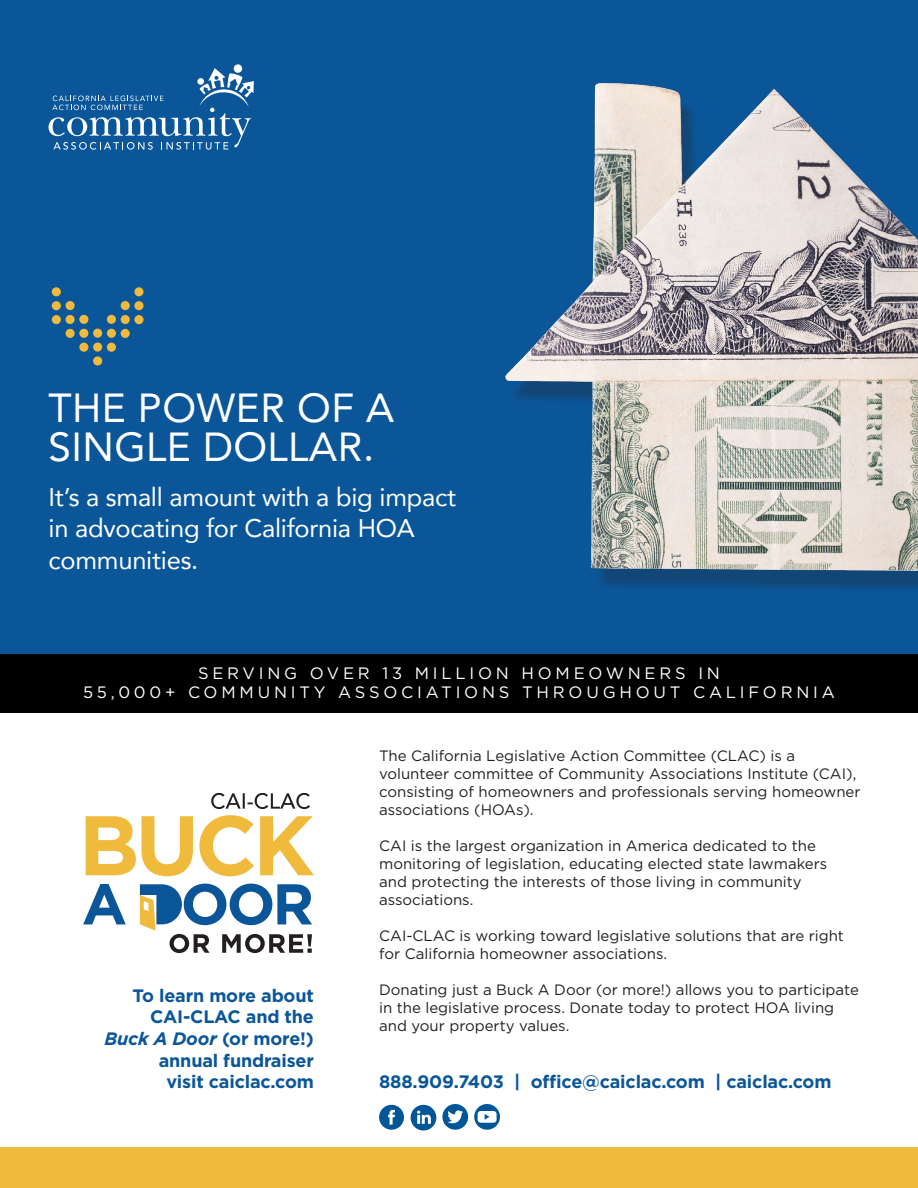
<style>
.page{position:relative;width:918px;height:1188px;background:#fff}
.page>*{position:absolute;margin:0;border:0;box-sizing:border-box;transform-origin:0 0}
.t1{font:40.5px/39px "Avenir";letter-spacing:.01em;color:#fff}
.t2{font:25.5px/31.5px "Avenir";letter-spacing:-.01em;color:#fff}
.t3{font:700 18px "Gotham";letter-spacing:-.01em;color:#0b5699}
.t4{font:italic 700 18px "Gotham";letter-spacing:-.01em;color:#0b5699}
.t5{font:16.5px "Gotham";letter-spacing:.23em;color:#fff}
.t6{font:15px/18px "Gotham";color:#231f20}
.s1{font-style:normal}
</style>
<div class="page">
<div style="left:0;top:0;width:918px;height:678px;background:#0b5699"></div>
<svg style="left:86px;top:815px;width:228px;height:61px"></svg>
<svg style="left:83px;top:884px;width:229px;height:69px"></svg>
<svg style="left:211px;top:793px;width:99px;height:16px"></svg>
<svg style="left:49px;top:64px;width:205px;height:86px"></svg>
<div style="left:52px;top:287px;width:9px;height:9px;background:#f0ba3d;border-radius:50%"></div>
<div style="left:52px;top:301px;width:9px;height:9px;background:#f0ba3d;border-radius:50%"></div>
<div style="left:52px;top:315px;width:9px;height:9px;background:#f0ba3d;border-radius:50%"></div>
<div style="left:66px;top:301px;width:9px;height:9px;background:#f0ba3d;border-radius:50%"></div>
<div style="left:66px;top:315px;width:9px;height:9px;background:#f0ba3d;border-radius:50%"></div>
<div style="left:66px;top:329px;width:9px;height:9px;background:#f0ba3d;border-radius:50%"></div>
<div style="left:79px;top:315px;width:9px;height:9px;background:#f0ba3d;border-radius:50%"></div>
<div style="left:79px;top:329px;width:9px;height:9px;background:#f0ba3d;border-radius:50%"></div>
<div style="left:79px;top:343px;width:9px;height:9px;background:#f0ba3d;border-radius:50%"></div>
<div style="left:134px;top:287px;width:10px;height:9px;background:#f0ba3d;border-radius:50%"></div>
<div style="left:134px;top:301px;width:10px;height:9px;background:#f0ba3d;border-radius:50%"></div>
<div style="left:134px;top:315px;width:10px;height:9px;background:#f0ba3d;border-radius:50%"></div>
<div style="left:121px;top:301px;width:9px;height:9px;background:#f0ba3d;border-radius:50%"></div>
<div style="left:121px;top:315px;width:9px;height:9px;background:#f0ba3d;border-radius:50%"></div>
<div style="left:121px;top:329px;width:9px;height:9px;background:#f0ba3d;border-radius:50%"></div>
<div style="left:107px;top:315px;width:9px;height:9px;background:#f0ba3d;border-radius:50%"></div>
<div style="left:107px;top:329px;width:9px;height:9px;background:#f0ba3d;border-radius:50%"></div>
<div style="left:107px;top:343px;width:9px;height:9px;background:#f0ba3d;border-radius:50%"></div>
<div style="left:93px;top:329px;width:9px;height:9px;background:#f0ba3d;border-radius:50%"></div>
<div style="left:93px;top:343px;width:9px;height:9px;background:#f0ba3d;border-radius:50%"></div>
<div style="left:93px;top:356px;width:9px;height:10px;background:#f0ba3d;border-radius:50%"></div>
<div style="left:0;top:654px;width:918px;height:59px;background:#000"></div>
<img style="left:505px;top:83px;width:413px;height:506px">
<div style="left:0;top:1148px;width:918px;height:40px;background:#f0ba3d"></div>
<div style="left:379px;top:1105px;width:25px;height:25px;background:#015698;border-radius:50%"></div>
<svg style="left:388px;top:1110px;width:7px;height:15px"></svg>
<div style="left:411px;top:1105px;width:25px;height:26px;background:#015698;border-radius:50%"></div>
<svg style="left:417px;top:1111px;width:14px;height:13px"></svg>
<div style="left:442px;top:1104px;width:26px;height:26px;background:#015698;border-radius:50%"></div>
<svg style="left:447px;top:1110px;width:16px;height:13px"></svg>
<div style="left:474px;top:1104px;width:26px;height:26px;background:#015698;border-radius:13px"></div>
<div style="left:478px;top:1111px;width:19px;height:12px;background:#fff;border-radius:3px"></div>
<svg style="left:485px;top:1114px;width:5px;height:6px"></svg>
<p class="t1" style="left:49px;top:387px;width:347px">THE POWER OF A<br>SINGLE DOLLAR.</p>
<p class="t2" style="left:49px;top:480px;width:409px">It’s a small amount with a big impact in advocating for California HOA communities.</p>
<p class="t5" style="left:198px;top:662px;width:523px">SERVING OVER 13 MILLION HOMEOWNERS IN</p>
<p class="t5" style="left:83px;top:682px;width:753px">55,000+ COMMUNITY ASSOCIATIONS THROUGHOUT CALIFORNIA</p>
<p class="t3" style="left:133px;top:983px;width:183px">To learn more about</p>
<p class="t3" style="left:150px;top:1005px;width:165px">CAI-CLAC and the</p>
<p class="t4" style="left:104px;top:1027px;width:211px">Buck A Door <span class="s1">(or more!)</span></p>
<p class="t3" style="left:159px;top:1048px;width:157px">annual fundraiser</p>
<p class="t3" style="left:166px;top:1070px;width:149px">visit caiclac.com</p>
<p class="t6" style="left:379px;top:747px;width:483px">The California Legislative Action Committee (CLAC) is a volunteer committee of Community Associations Institute (CAI), consisting of homeowners and professionals serving homeowner associations (HOAs).</p>
<p class="t6" style="left:379px;top:837px;width:450px">CAI is the largest organization in America dedicated to the monitoring of legislation, educating elected state lawmakers and protecting the interests of those living in community associations.</p>
<p class="t6" style="left:379px;top:927px;width:466px">CAI-CLAC is working toward legislative solutions that are right for California homeowner associations.</p>
<p class="t6" style="left:379px;top:981px;width:481px">Donating just a Buck A Door (or more!) allows you to participate in the legislative process. Donate today to protect HOA living and your property values.</p>
<p class="t3" style="left:379px;top:1070px;width:454px">888.909.7403 | office@caiclac.com | caiclac.com</p>
</div>
